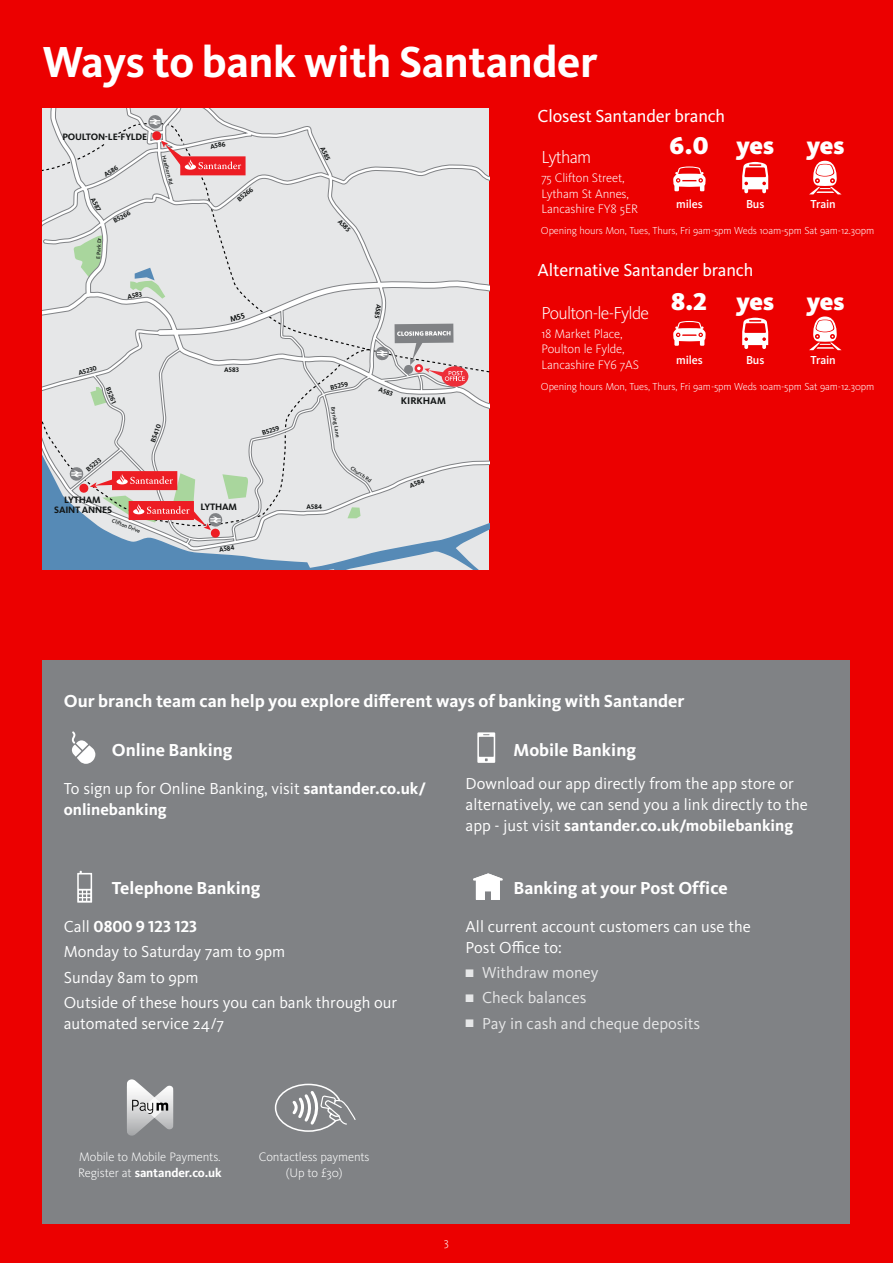
<style>
.page{position:relative;width:893px;height:1263px;background:#ec0000}
.page>*{position:absolute;margin:0;border:0;box-sizing:border-box;transform-origin:0 0}
.t1{font:700 45px "Kievit OT";letter-spacing:-.01em;color:#fff}
.t2{font:900 25.2px "Kievit OT";letter-spacing:-.01em;color:#fff}
.t3{font:700 18px "Kievit OT";color:#fff}
.t4{font:18px "Kievit OT";letter-spacing:-.01em;color:#fff}
.t5{font:300 18px "Kievit OT";letter-spacing:-.04em;color:#fff}
.t6{font:16.5px/21px "Kievit OT";color:#fff}
.t7{font:16.5px "Kievit OT";color:#e6e7e8}
.t8{font:300 12.75px/15.3px "Kievit OT";letter-spacing:-.01em;color:#fff}
.t9{font:500 12px "Kievit OT";letter-spacing:-.01em;color:#fff}
.t10{font:300 12px "Kievit OT";color:#fff}
.t11{font:300 10.5px "Kievit OT";letter-spacing:-.01em;color:#fff}
.t12{font:700 10.05px "Kievit OT";color:#121515}
.t13{font:700 9.6px/9.6px "Kievit OT";letter-spacing:-.02em;color:#121515;text-align:center}
.t14{font:700 6.9px "Kievit OT";color:#121515}
.t15{font:500 5.55px "Kievit OT";color:#121515}
.s1{font-weight:700}
</style>
<div class="page">
<svg style="left:43px;top:551px;width:446px;height:19px;background:#89abc7"></svg>
<svg style="left:43px;top:109px;width:446px;height:442px;background:#dfe1e3"></svg>
<svg style="left:147px;top:114px;width:99px;height:61px;background:#e0b6b8"></svg>
<svg style="left:69px;top:466px;width:180px;height:83px;background:#cab3b6"></svg>
<div style="left:442px;top:366px;width:26px;height:21px;background:#ed2e38;border-radius:50%"></div>
<svg style="left:374px;top:324px;width:91px;height:57px;background:#c9bec0"></svg>
<div style="left:43px;top:660px;width:807px;height:564px;background:#808285"></div>
<svg style="left:473px;top:873px;width:29px;height:27px"></svg>
<svg style="left:477px;top:732px;width:18px;height:31px"></svg>
<svg style="left:72px;top:731px;width:23px;height:33px"></svg>
<svg style="left:77px;top:871px;width:15px;height:32px"></svg>
<svg style="left:742px;top:162px;width:26px;height:32px"></svg>
<svg style="left:742px;top:318px;width:26px;height:31px"></svg>
<svg style="left:809px;top:161px;width:32px;height:33px"></svg>
<svg style="left:809px;top:316px;width:32px;height:34px"></svg>
<svg style="left:673px;top:166px;width:33px;height:25px"></svg>
<svg style="left:673px;top:321px;width:33px;height:25px"></svg>
<svg style="left:127px;top:1079px;width:46px;height:57px"></svg>
<svg style="left:274px;top:1083px;width:82px;height:49px"></svg>
<svg style="left:230px;top:313px;width:15px;height:9px"></svg>
<h1 class="t1" style="left:43px;top:35px;width:556px">Ways to bank with Santander</h1>
<p class="t13" style="left:62px;top:132px;width:86px">POULTON-LE-FYLDE</p>
<p class="t14" style="left:102px;top:172px;width:17px;rotate:-32deg">A586</p>
<p class="t14" style="left:96px;top:196px;width:16px;rotate:62deg">A587</p>
<p class="t15" style="left:95px;top:259px;width:23px;rotate:-87deg">E Park Dr</p>
<p class="t14" style="left:112px;top:218px;width:20px;rotate:-28deg">B5266</p>
<p class="t14" style="left:127px;top:292px;width:16px;rotate:-9deg">A583</p>
<p class="t15" style="left:167px;top:155px;width:32px;rotate:75deg">Hardhorn Rd</p>
<p class="t14" style="left:77px;top:369px;width:20px;rotate:-15deg">A5230</p>
<p class="t14" style="left:112px;top:386px;width:19px;rotate:68deg">B5261</p>
<p class="t14" style="left:85px;top:467px;width:19px;rotate:-40deg">B5233</p>
<p class="t13" style="left:54px;top:495px;width:59px">LYTHAM<br>SAINT ANNES</p>
<p class="t15" style="left:114px;top:517px;width:32px;rotate:22deg">Clifton Drive</p>
<p class="t14" style="left:149px;top:440px;width:20px;rotate:-69deg">B5410</p>
<p class="t14" style="left:210px;top:143px;width:17px;rotate:-11deg">A586</p>
<p class="t14" style="left:235px;top:197px;width:20px;rotate:-38deg">B5266</p>
<p class="t14" style="left:326px;top:145px;width:16px;rotate:65deg">A585</p>
<p class="t14" style="left:342px;top:217px;width:16px;rotate:46deg">A585</p>
<p class="t14" style="left:224px;top:365px;width:16px">A583</p>
<p class="t14" style="left:261px;top:429px;width:19px;rotate:-17deg">B5259</p>
<p class="t13" style="left:200px;top:502px;width:38px">LYTHAM</p>
<p class="t14" style="left:219px;top:546px;width:17px;rotate:-8deg">A584</p>
<p class="t14" style="left:383px;top:305px;width:16px;rotate:98deg">A585</p>
<p class="t14" style="left:330px;top:383px;width:19px;rotate:-12deg">B5259</p>
<p class="t15" style="left:336px;top:406px;width:32px;rotate:81deg">Bryning Lane</p>
<p class="t14" style="left:380px;top:385px;width:16px;rotate:21deg">A583</p>
<p class="t12" style="left:401px;top:395px;width:47px">KIRKHAM</p>
<p class="t14" style="left:306px;top:503px;width:17px;rotate:-2deg">A584</p>
<p class="t15" style="left:353px;top:465px;width:26px;rotate:34deg">Church Rd</p>
<p class="t14" style="left:408px;top:482px;width:17px;rotate:-18deg">A584</p>
<p class="t4" style="left:538px;top:106px;width:189px">Closest Santander branch</p>
<p class="t5" style="left:541px;top:147px;width:51px">Lytham</p>
<p class="t8" style="left:541px;top:171px;width:98px">75 Clifton Street,<br>Lytham St Annes,<br>Lancashire FY8 5ER</p>
<h2 class="t2" style="left:669px;top:130px;width:41px">6.0</h2>
<p class="t9" style="left:676px;top:197px;width:28px">miles</p>
<h2 class="t2" style="left:736px;top:131px;width:39px">yes</h2>
<p class="t9" style="left:746px;top:197px;width:20px">Bus</p>
<h2 class="t2" style="left:806px;top:131px;width:39px">yes</h2>
<p class="t9" style="left:811px;top:197px;width:27px">Train</p>
<p class="t11" style="left:541px;top:225px;width:335px">Opening hours Mon, Tues, Thurs, Fri 9am-5pm Weds 10am-5pm Sat 9am-12.30pm</p>
<p class="t4" style="left:538px;top:260px;width:217px">Alternative Santander branch</p>
<p class="t5" style="left:541px;top:303px;width:109px">Poulton-le-Fylde</p>
<p class="t8" style="left:541px;top:326px;width:99px">18 Market Place,<br>Poulton le Fylde,<br>Lancashire FY6 7AS</p>
<h2 class="t2" style="left:671px;top:286px;width:37px">8.2</h2>
<p class="t9" style="left:676px;top:353px;width:28px">miles</p>
<h2 class="t2" style="left:736px;top:286px;width:39px">yes</h2>
<p class="t9" style="left:746px;top:353px;width:20px">Bus</p>
<h2 class="t2" style="left:806px;top:286px;width:39px">yes</h2>
<p class="t9" style="left:811px;top:353px;width:27px">Train</p>
<p class="t11" style="left:541px;top:380px;width:335px">Opening hours Mon, Tues, Thurs, Fri 9am-5pm Weds 10am-5pm Sat 9am-12.30pm</p>
<p class="t3" style="left:64px;top:690px;width:622px">Our branch team can help you explore different ways of banking with Santander</p>
<p class="t3" style="left:112px;top:739px;width:122px">Online Banking</p>
<p class="t6" style="left:64px;top:778px;width:363px">To sign up for Online Banking, visit <span class="s1">santander.co.uk/ onlinebanking</span></p>
<p class="t3" style="left:112px;top:878px;width:150px">Telephone Banking</p>
<p class="t6" style="left:64px;top:914px;width:335px;line-height:25.2px">Call <span class="s1">0800 9 123 123<br></span>Monday to Saturday 7am to 9pm<br>Sunday 8am to 9pm<br>Outside of these hours you can bank through our</p>
<p class="t6" style="left:64px;top:1013px;width:162px">automated service 24/7</p>
<p class="t3" style="left:514px;top:739px;width:124px">Mobile Banking</p>
<p class="t6" style="left:466px;top:773px;width:344px">Download our app directly from the app store or alternatively, we can send you a link directly to the app - just visit <span class="s1">santander.co.uk/mobilebanking</span></p>
<p class="t3" style="left:514px;top:877px;width:216px">Banking at your Post Office</p>
<p class="t6" style="left:466px;top:916px;width:287px">All current account customers can use the<br>Post Office to:</p>
<p class="t7" style="left:466px;top:963px;width:135px">■ Withdraw money</p>
<p class="t7" style="left:466px;top:989px;width:122px">■ Check balances</p>
<p class="t7" style="left:466px;top:1014px;width:236px">■ Pay in cash and cheque deposits</p>
<p class="t8" style="left:78px;top:1149px;width:145px">Mobile to Mobile Payments.<br>Register at <span class="s1">santander.co.uk</span></p>
<p class="t8" style="left:259px;top:1149px;width:112px;text-align:center">Contactless payments (Up to £30)</p>
<p class="t10" style="left:444px;top:1235px;width:7px">3</p>
</div>
